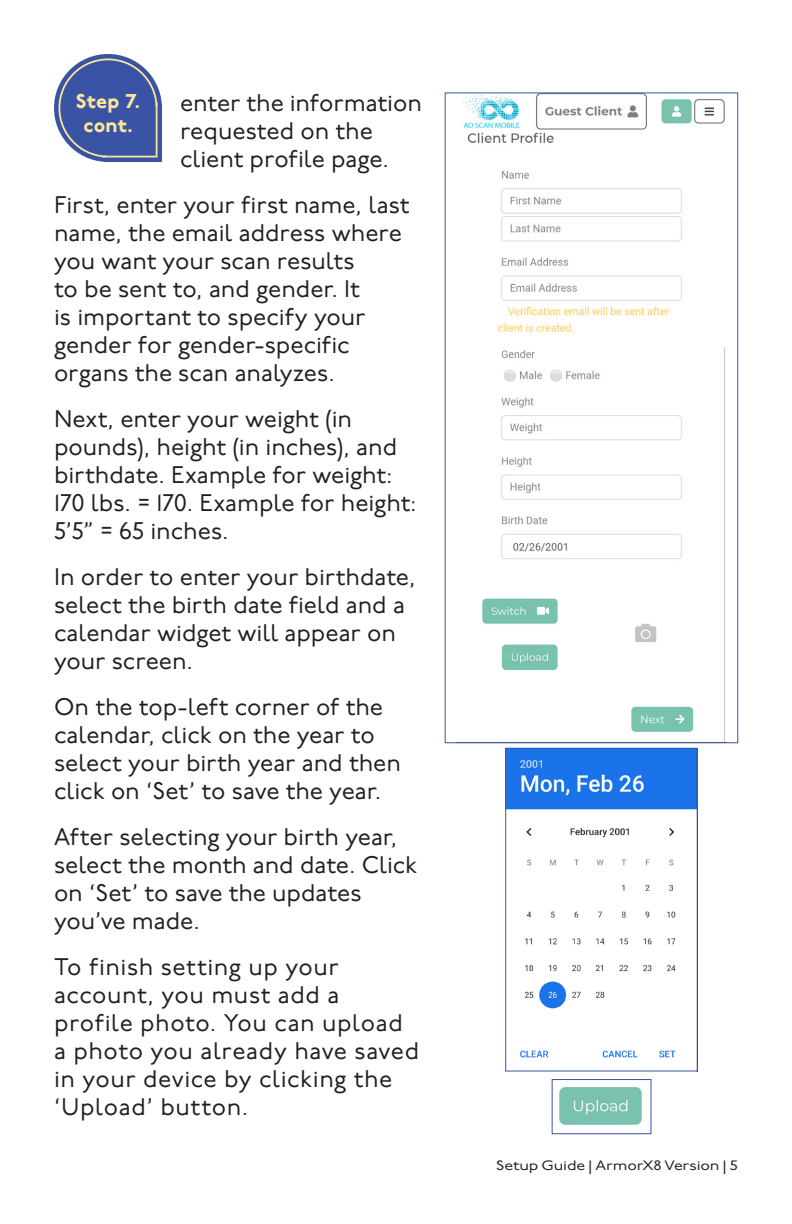
<style>
.page{position:relative;width:792px;height:1224px;background:#fff}
.page>*{position:absolute;margin:0;border:0;box-sizing:border-box;transform-origin:0 0}
.body{font:24px/28px "P22 Underground";color:#231f20}
.body-2{font:24px/28px "P22 Underground";letter-spacing:.02em;color:#231f20}
.step{font:800 20px "P22 Underground";letter-spacing:.015em;color:#fce59a}
.t1{font:13.6px "P22 Underground";letter-spacing:-.015em;color:#231f20;scale:1.18 1}
</style>
<div class="page">
<svg style="left:54px;top:54px;width:108px;height:108px"></svg>
<img style="left:463px;top:95px;width:262px;height:646px">
<img style="left:507px;top:750px;width:189px;height:308px">
<div style="left:505px;top:748px;width:193px;height:323px;border:1px solid #3954a4"></div>
<img style="left:559px;top:1087px;width:83px;height:38px">
<div style="left:552px;top:1079px;width:99px;height:55px;border:1px solid #3954a4"></div>
<p class="step" style="left:76px;top:89px;width:66px">Step 7.</p>
<p class="step" style="left:83px;top:113px;width:51px">cont.</p>
<p class="body" style="left:180px;top:90px;width:243px">enter the information requested on the client profile page.</p>
<p class="body" style="left:54px;top:192px;width:357px">First, enter your first name, last name, the email address where you want your scan results<br>to be sent to, and gender. It<br>is important to specify your gender for gender-specific organs the scan analyzes.</p>
<p class="body" style="left:54px;top:406px;width:364px">Next, enter your weight (in pounds), height (in inches), and birthdate. Example for weight:<br>170 lbs. = 170. Example for height:<br>5’5” = 65 inches.</p>
<p class="body" style="left:54px;top:564px;width:363px">In order to enter your birthdate, select the birth date field and a calendar widget will appear on your screen.</p>
<p class="body" style="left:54px;top:694px;width:349px">On the top-left corner of the calendar, click on the year to select your birth year and then click on ‘Set’ to save the year.</p>
<p class="body" style="left:54px;top:824px;width:365px">After selecting your birth year, select the month and date. Click on ‘Set’ to save the updates you’ve made.</p>
<p class="body-2" style="left:54px;top:954px;width:367px">To finish setting up your account, you must add a profile photo. You can upload a photo you already have saved in your device by clicking the ‘Upload’ button.</p>
<p class="t1" style="left:496px;top:1158px;width:206px">Setup Guide | ArmorX8 Version | 5</p>
</div>
